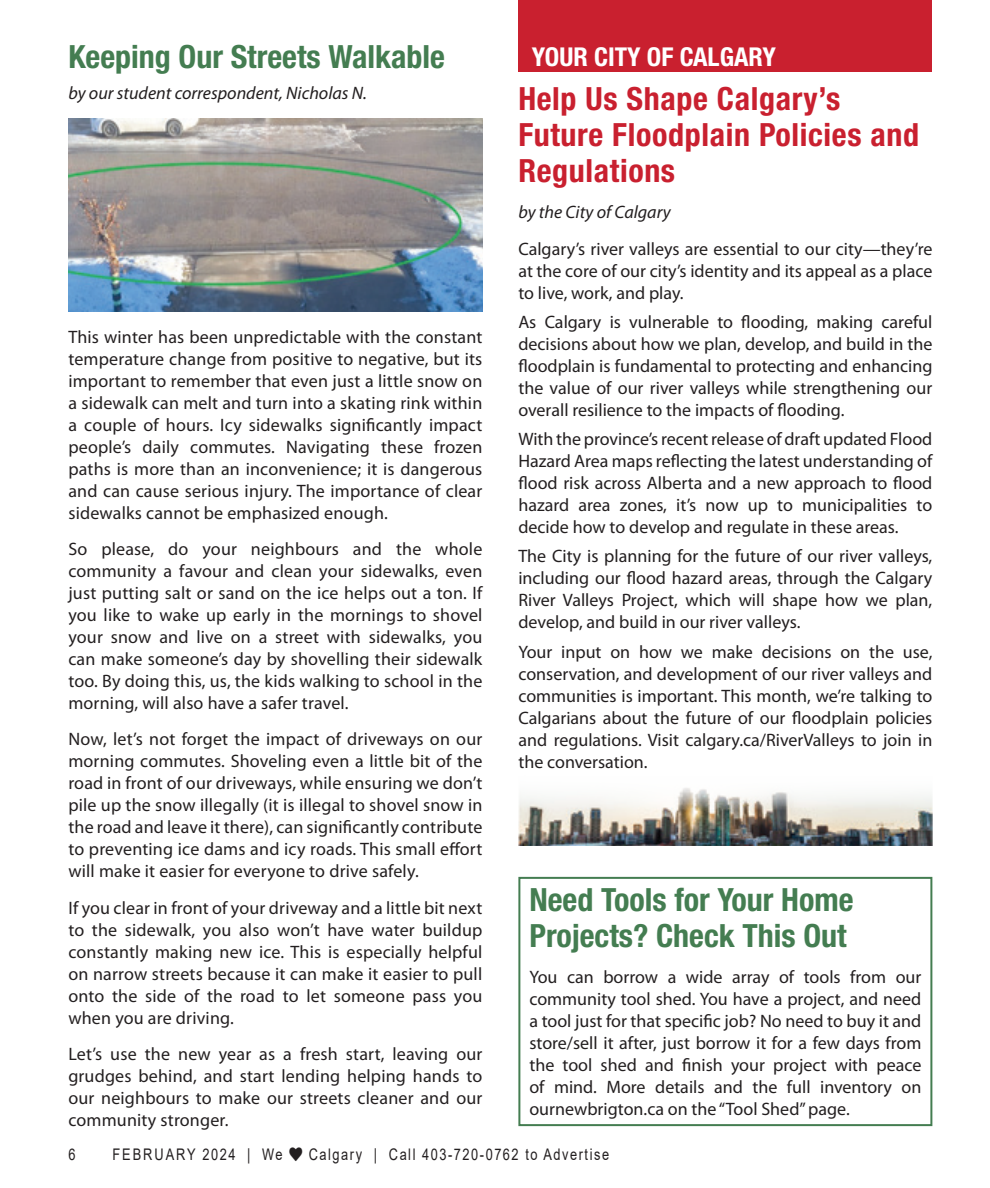
<style>
.page{position:relative;width:990px;height:1188px;background:#fff}
.page>*{position:absolute;margin:0;border:0;box-sizing:border-box;transform-origin:0 0}
.In_Around_title{font:700 condensed 32px/36px "Helvetica Neue LT Std";color:#447d51}
.In_Around_title-2{font:700 condensed 32px/36px "Helvetica Neue LT Std";letter-spacing:.02em;color:#c9202f}
.t1{font:700 condensed 26px "Helvetica Neue LT Std";color:#fff}
.Body_text{font:18px/22px "Myriad Pro";color:#231f20;text-align:justify}
.Body_text-2{font:italic 18px "Myriad Pro";color:#231f20}
.t2{font:16px "Arial";letter-spacing:.12em;color:#231f20;scale:.8 1}
.t3{font:16px "Arial";letter-spacing:.155em;color:#231f20;scale:.8 1}
</style>
<div class="page">
<div style="left:518px;top:877px;width:414px;height:249px;border:2px solid #447d51"></div>
<div style="left:518px;top:0;width:414px;height:72px;background:#c9202f"></div>
<img style="left:518px;top:788px;width:414px;height:58px">
<img style="left:68px;top:119px;width:414px;height:192px">
<p class="In_Around_title" style="left:68px;top:39px;width:378px">Keeping Our Streets Walkable</p>
<p class="Body_text-2" style="left:68px;top:82px;width:300px">by our student correspondent, Nicholas N.</p>
<p class="Body_text" style="left:68px;top:325px;width:416px">This winter has been unpredictable with the constant temperature change from positive to negative, but its important to remember that even just a little snow on a sidewalk can melt and turn into a skating rink within a couple of hours. Icy sidewalks significantly impact people’s daily commutes. Navigating these frozen paths is more than an inconvenience; it is dangerous and can cause serious injury. The importance of clear sidewalks cannot be emphasized enough.</p>
<p class="Body_text" style="left:68px;top:538px;width:416px">So please, do your neighbours and the whole community a favour and clean your sidewalks, even just putting salt or sand on the ice helps out a ton. If you like to wake up early in the mornings to shovel your snow and live on a street with sidewalks, you can make someone’s day by shovelling their sidewalk too. By doing this, us, the kids walking to school in the morning, will also have a safer travel.</p>
<p class="Body_text" style="left:68px;top:728px;width:416px">Now, let’s not forget the impact of driveways on our morning commutes. Shoveling even a little bit of the road in front of our driveways, while ensuring we don’t pile up the snow illegally (it is illegal to shovel snow in the road and leave it there), can significantly contribute to preventing ice dams and icy roads. This small effort will make it easier for everyone to drive safely.</p>
<p class="Body_text" style="left:68px;top:896px;width:416px">If you clear in front of your driveway and a little bit next to the sidewalk, you also won’t have water buildup constantly making new ice. This is especially helpful on narrow streets because it can make it easier to pull onto the side of the road to let someone pass you when you are driving.</p>
<p class="Body_text" style="left:68px;top:1043px;width:416px">Let’s use the new year as a fresh start, leaving our grudges behind, and start lending helping hands to our neighbours to make our streets cleaner and our community stronger.</p>
<p class="t1" style="left:532px;top:41px;width:246px">YOUR CITY OF CALGARY</p>
<p class="In_Around_title-2" style="left:518px;top:80px;width:402px">Help Us Shape Calgary’s<br>Future Floodplain Policies and<br>Regulations</p>
<p class="Body_text-2" style="left:518px;top:201px;width:154px">by the City of Calgary</p>
<p class="Body_text" style="left:518px;top:237px;width:416px">Calgary’s river valleys are essential to our city—they’re at the core of our city’s identity and its appeal as a place to live, work, and play.</p>
<p class="Body_text" style="left:518px;top:311px;width:416px">As Calgary is vulnerable to flooding, making careful decisions about how we plan, develop, and build in the floodplain is fundamental to protecting and enhancing the value of our river valleys while strengthening our overall resilience to the impacts of flooding.</p>
<p class="Body_text" style="left:518px;top:428px;width:416px">With the province’s recent release of draft updated Flood Hazard Area maps reflecting the latest understanding of flood risk across Alberta and a new approach to flood hazard area zones, it’s now up to municipalities to decide how to develop and regulate in these areas.</p>
<p class="Body_text" style="left:518px;top:545px;width:415px">The City is planning for the future of our river valleys, including our flood hazard areas, through the Calgary River Valleys Project, which will shape how we plan, develop, and build in our river valleys.</p>
<p class="Body_text" style="left:518px;top:640px;width:416px">Your input on how we make decisions on the use, conservation, and development of our river valleys and communities is important. This month, we’re talking to Calgarians about the future of our floodplain policies and regulations. Visit calgary.ca/RiverValleys to join in the conversation.</p>
<p class="In_Around_title" style="left:529px;top:881px;width:326px">Need Tools for Your Home<br>Projects? Check This Out</p>
<p class="Body_text" style="left:529px;top:966px;width:394px">You can borrow a wide array of tools from our community tool shed. You have a project, and need a tool just for that specific job? No need to buy it and store/sell it after, just borrow it for a few days from the tool shed and finish your project with peace of mind. More details and the full inventory on ournewbrigton.ca on the “Tool Shed” page.</p>
<p class="t2" style="left:68px;top:1143px;width:10px">6</p>
<p class="t3" style="left:112px;top:1143px;width:214px">FEBRUARY 2024 | We</p>
<p class="t2" style="left:309px;top:1143px;width:377px">Calgary | Call 403-720-0762 to Advertise</p>
</div>
